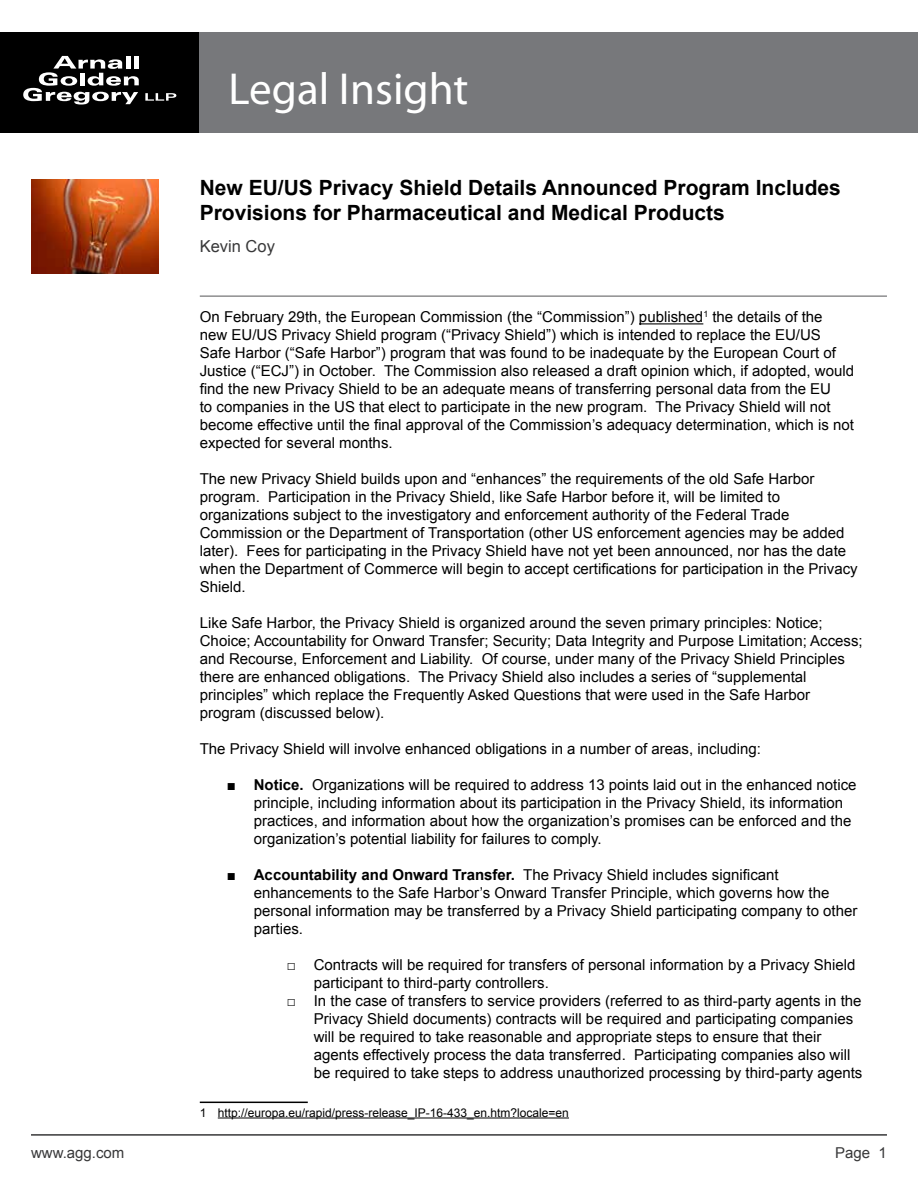
<style>
.page{position:relative;width:918px;height:1188px;background:#fff}
.page>*{position:absolute;margin:0;border:0;box-sizing:border-box;transform-origin:0 0}
.t1{font:45px "Myriad Pro";color:#fff}
.t2{font:700 21px/25.2px "Arial";color:#000}
.t3{font:16.5px "Arial";color:#383839}
.t4{font:15px/18px "Arial";color:#000}
.t5{font:15px "Arial";color:#383839}
.t6{font:12px "Arial";color:#000}
.s1{font-weight:700}
</style>
<div class="page">
<div style="left:0;top:32px;width:200px;height:101px;background:#000"></div>
<svg style="left:23px;top:56px;width:116px;height:49px"></svg>
<svg style="left:145px;top:93px;width:31px;height:8px"></svg>
<div style="left:200px;top:32px;width:718px;height:101px;background:#77787b"></div>
<hr style="left:31px;top:1134px;width:856px;height:2px;background:#383839">
<img style="left:31px;top:180px;width:128px;height:94px">
<hr style="left:200px;top:296px;width:687px;height:1px;background:#545456">
<hr style="left:639px;top:323px;width:64px;height:1px;background:#000">
<hr style="left:200px;top:1102px;width:108px;height:1px;background:#000">
<hr style="left:218px;top:1118px;width:351px;height:1px;background:#000">
<h1 class="t1" style="left:229px;top:61px;width:241px">Legal Insight</h1>
<h2 class="t2" style="left:200px;top:176px;width:643px">New EU/US Privacy Shield Details Announced Program Includes<br>Provisions for Pharmaceutical and Medical Products</h2>
<p class="t3" style="left:200px;top:235px;width:77px">Kevin Coy</p>
<p class="t4" style="left:200px;top:308px;width:656px">On February 29th, the European Commission (the “Commission”) published<sup>1</sup> the details of the<br>new EU/US Privacy Shield program (“Privacy Shield”) which is intended to replace the EU/US Safe Harbor (“Safe Harbor”) program that was found to be inadequate by the European Court of Justice (“ECJ”) in October. The Commission also released a draft opinion which, if adopted, would find the new Privacy Shield to be an adequate means of transferring personal data from the EU<br>to companies in the US that elect to participate in the new program. The Privacy Shield will not become effective until the final approval of the Commission’s adequacy determination, which is not expected for several months.</p>
<p class="t4" style="left:200px;top:470px;width:659px">The new Privacy Shield builds upon and “enhances” the requirements of the old Safe Harbor program. Participation in the Privacy Shield, like Safe Harbor before it, will be limited to organizations subject to the investigatory and enforcement authority of the Federal Trade Commission or the Department of Transportation (other US enforcement agencies may be added later). Fees for participating in the Privacy Shield have not yet been announced, nor has the date when the Department of Commerce will begin to accept certifications for participation in the Privacy Shield.</p>
<p class="t4" style="left:200px;top:614px;width:665px">Like Safe Harbor, the Privacy Shield is organized around the seven primary principles: Notice; Choice; Accountability for Onward Transfer; Security; Data Integrity and Purpose Limitation; Access; and Recourse, Enforcement and Liability. Of course, under many of the Privacy Shield Principles there are enhanced obligations. The Privacy Shield also includes a series of “supplemental principles” which replace the Frequently Asked Questions that were used in the Safe Harbor program (discussed below).</p>
<p class="t4" style="left:200px;top:740px;width:563px">The Privacy Shield will involve enhanced obligations in a number of areas, including:</p>
<p class="t4" style="left:254px;top:776px;width:604px;text-indent:-27px">■ <span class="s1">Notice.</span> Organizations will be required to address 13 points laid out in the enhanced notice principle, including information about its participation in the Privacy Shield, its information practices, and information about how the organization’s promises can be enforced and the organization’s potential liability for failures to comply.</p>
<p class="t4" style="left:254px;top:866px;width:605px;text-indent:-27px">■ <span class="s1">Accountability and Onward Transfer.</span> The Privacy Shield includes significant enhancements to the Safe Harbor’s Onward Transfer Principle, which governs how the personal information may be transferred by a Privacy Shield participating company to other parties.</p>
<p class="t4" style="left:314px;top:956px;width:543px;text-indent:-27px">□ Contracts will be required for transfers of personal information by a Privacy Shield participant to third-party controllers.</p>
<p class="t4" style="left:314px;top:992px;width:550px;text-indent:-27px">□ In the case of transfers to service providers (referred to as third-party agents in the Privacy Shield documents) contracts will be required and participating companies will be required to take reasonable and appropriate steps to ensure that their agents effectively process the data transferred. Participating companies also will be required to take steps to address unauthorized processing by third-party agents</p>
<p class="t6" style="left:200px;top:1105px;width:371px">1 http://europa.eu/rapid/press-release_IP-16-433_en.htm?locale=en</p>
<p class="t5" style="left:31px;top:1142px;width:95px">www.agg.com</p>
<p class="t5" style="left:835px;top:1142px;width:53px">Page 1</p>
</div>
